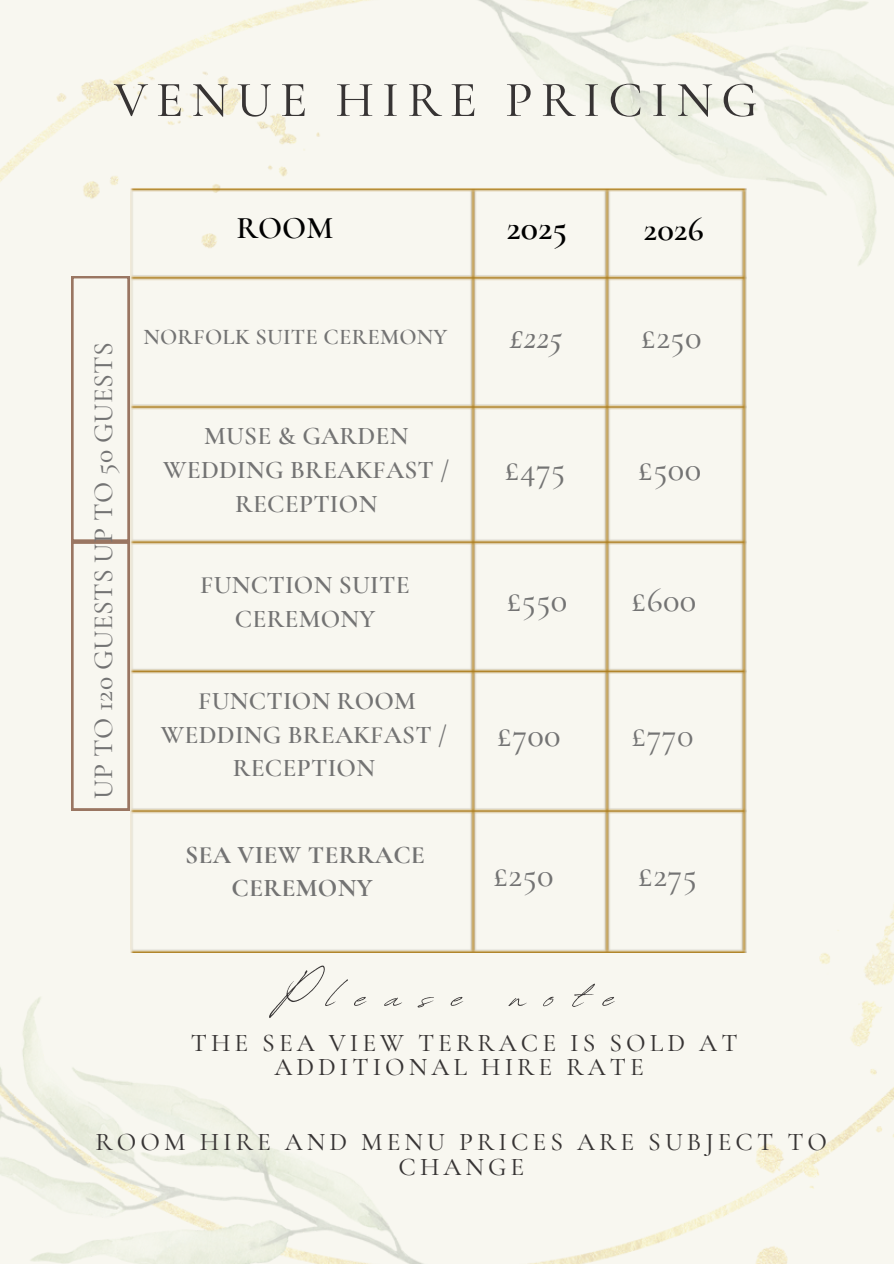
<style>
.page{position:relative;width:894px;height:1264px;background:#fff}
.page>*{position:absolute;margin:0;border:0;box-sizing:border-box;transform-origin:0 0}
.t1{font:52.65px "Revive 80 Signature";color:#373434}
.t2{font:500 50.7px "Cormorant Garamond";letter-spacing:.16em;color:#373434}
.t3{font:600 36px "Cormorant Garamond";color:#000}
.t4{font:500 34.5px "Cormorant Garamond";letter-spacing:.01em;color:#737373}
.t5{font:italic 500 34.5px "Cormorant Garamond";color:#737373}
.t6{font:34.5px "Cormorant Garamond";color:#737373}
.t7{font:600 34.5px "Cormorant Garamond";color:#000}
.t8{font:600 31.5px "Cormorant Garamond";color:#000}
.t9{font:500 27.6px "Cormorant Garamond";letter-spacing:.01em;color:#737373}
.t10{font:600 25.5px/33.8px "Cormorant Garamond";letter-spacing:.01em;color:#737373;text-align:center}
.t11{font:500 25.5px/24.8px "Cormorant Garamond";letter-spacing:.16em;color:#373434;text-align:center}
.t12{font:700 25.5px/33.8px "Cormorant Garamond";letter-spacing:.01em;color:#737373;text-align:center}
.t13{font:600 22.5px "Cormorant Garamond";letter-spacing:.01em;color:#737373}
</style>
<div class="page">
<img style="left:0;top:0;width:893px;height:1263px">
<img style="left:130px;top:188px;width:616px;height:765px">
<div style="left:71px;top:276px;width:58px;height:265px;background:#f8f7f0"></div>
<div style="left:69px;top:274px;width:63px;height:270px;border:5px solid #9a7662"></div>
<div style="left:71px;top:541px;width:58px;height:269px;background:#f8f7f0"></div>
<div style="left:69px;top:539px;width:63px;height:273px;border:5px solid #9a7662"></div>
<p class="t2" style="left:114px;top:69px;width:645px">VENUE HIRE PRICING</p>
<h5 class="t8" style="left:236px;top:209px;width:98px">ROOM</h5>
<h3 class="t3" style="left:506px;top:205px;width:62px">2025</h3>
<h6 class="t7" style="left:643px;top:208px;width:62px">2026</h6>
<h1 class="t9" style="left:87px;top:798px;width:457px;rotate:-90deg">UP TO 120 GUESTS UP TO 50 GUESTS</h1>
<h6 class="t13" style="left:143px;top:323px;width:305px">NORFOLK SUITE CEREMONY</h6>
<h3 class="t10" style="left:163px;top:419px;width:287px">MUSE &amp; GARDEN<br>WEDDING BREAKFAST /<br>RECEPTION</h3>
<h3 class="t10" style="left:200px;top:568px;width:211px">FUNCTION SUITE<br>CEREMONY</h3>
<h6 class="t10" style="left:161px;top:684px;width:287px">FUNCTION ROOM<br>WEDDING BREAKFAST /<br>RECEPTION</h6>
<h4 class="t12" style="left:185px;top:837px;width:241px">SEA VIEW TERRACE<br>CEREMONY</h4>
<h3 class="t5" style="left:510px;top:316px;width:54px">£225</h3>
<h6 class="t4" style="left:504px;top:448px;width:62px">£475</h6>
<h3 class="t4" style="left:506px;top:579px;width:62px">£550</h3>
<p class="t4" style="left:497px;top:714px;width:65px">£700</p>
<h3 class="t4" style="left:493px;top:854px;width:62px">£250</h3>
<h3 class="t4" style="left:641px;top:316px;width:62px">£250</h3>
<h3 class="t4" style="left:638px;top:448px;width:64px">£500</h3>
<h3 class="t4" style="left:631px;top:579px;width:66px">£600</h3>
<h3 class="t6" style="left:631px;top:714px;width:63px">£770</h3>
<h6 class="t4" style="left:638px;top:854px;width:60px">£275</h6>
<h2 class="t1" style="left:279px;top:956px;width:185px">Pl e a s e</h2>
<p class="t1" style="left:510px;top:956px;width:105px">n o t e</p>
<h3 class="t11" style="left:191px;top:1030px;width:548px">THE SEA VIEW TERRACE IS SOLD AT<br>ADDITIONAL HIRE RATE</h3>
<p class="t11" style="left:96px;top:1129px;width:732px">ROOM HIRE AND MENU PRICES ARE SUBJECT TO<br>CHANGE</p>
</div>
